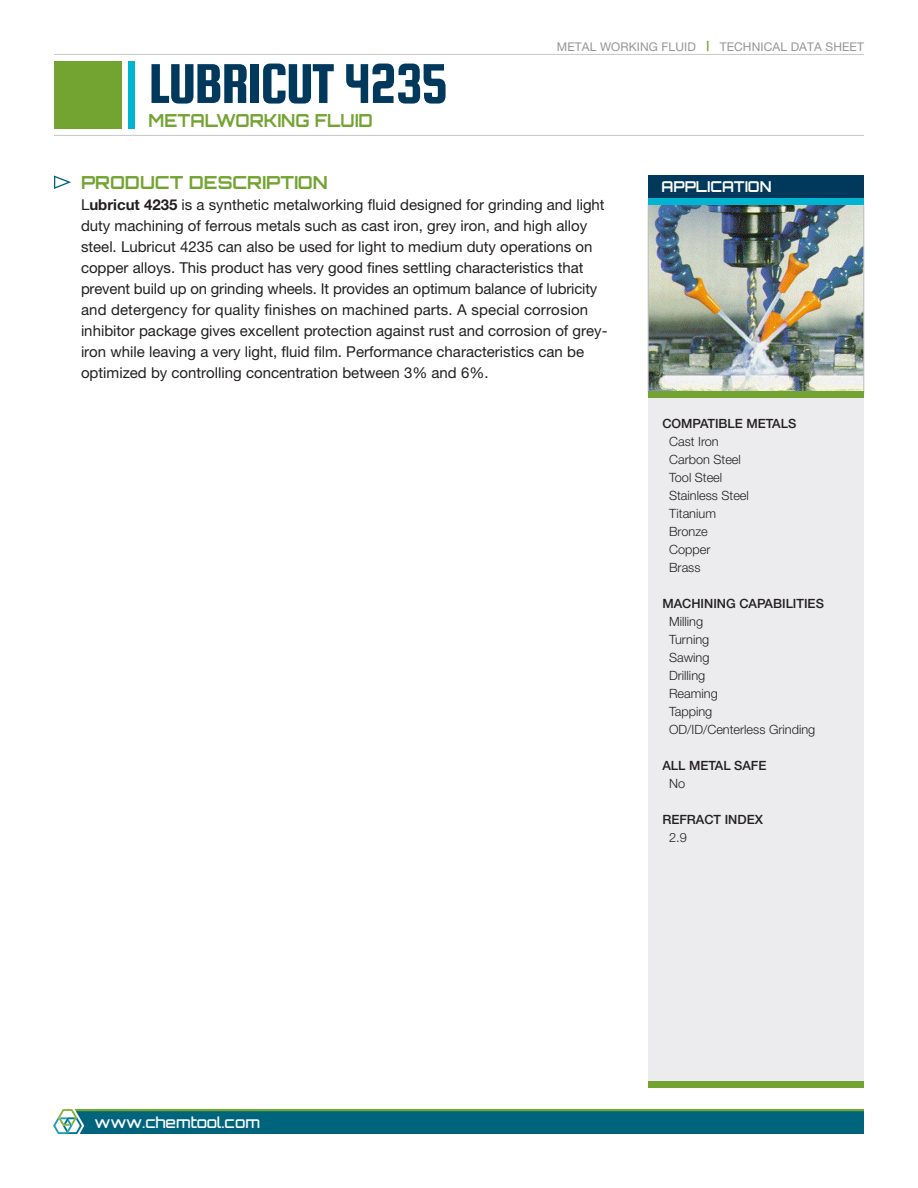
<style>
.page{position:relative;width:918px;height:1188px;background:#fff}
.page>*{position:absolute;margin:0;border:0;box-sizing:border-box;transform-origin:0 0}
.t1{font:60px "Squada One";letter-spacing:-.03em;color:#00395c}
._03_-_subhead{font:700 18px "Orbitron";color:#73a432}
._03_-_subhead-2{font:700 18px "Orbitron";color:#73a432;scale:.95 1}
._04_-_Body_Copy_10_1{font:15px/21px "Helvetica Neue LT Pro";color:#231f20}
.t2{font:500 15px "Orbitron";color:#fff}
._03_-_subhead-3{font:700 15px "Orbitron";color:#fff;scale:.95 1}
.Bucket_Body{font:300 12.75px "Helvetica Neue LT Pro";color:#231f20}
.Bucket_Head{font:500 12.75px "Helvetica Neue LT Pro";color:#231f20}
.t3{font:12px "Helvetica Neue LT Pro";letter-spacing:.01em;color:#939598}
.s1{font-weight:700;font-size:10.2px;color:#73a432}
.s2{font-weight:700}
</style>
<div class="page">
<div style="left:648px;top:365px;width:216px;height:719px;background:#ececee"></div>
<div style="left:648px;top:1081px;width:216px;height:7px;background:#73a432"></div>
<div style="left:128px;top:61px;width:6px;height:67px;background:#00b5d1"></div>
<div style="left:54px;top:61px;width:68px;height:67px;background:#73a432"></div>
<hr style="left:54px;top:54px;width:810px;height:1px;background:#c7c8ca">
<hr style="left:54px;top:135px;width:810px;height:1px;background:#c7c8ca">
<div style="left:648px;top:176px;width:216px;height:22px;background:#00395c"></div>
<img style="left:650px;top:206px;width:212px;height:185px">
<div style="left:648px;top:204px;width:216px;height:189px;border:1px solid #bcbdc0"></div>
<div style="left:648px;top:198px;width:216px;height:7px;background:#00b5d1"></div>
<div style="left:648px;top:392px;width:216px;height:6px;background:#73a432"></div>
<svg style="left:54px;top:176px;width:17px;height:13px"></svg>
<div style="left:54px;top:1111px;width:810px;height:23px;background:#00657c"></div>
<hr style="left:54px;top:1109px;width:810px;height:2px;background:#73a432">
<svg style="left:53px;top:1108px;width:31px;height:26px"></svg>
<p class="t1" style="left:148px;top:51px;width:302px">LUBRICUT 4235</p>
<p class="_03_-_subhead-2" style="left:148px;top:110px;width:238px">METALWORKING FLUID</p>
<p class="t3" style="left:557px;top:39px;width:309px">METAL WORKING FLUID <span class="s1">|</span> TECHNICAL DATA SHEET</p>
<p class="_03_-_subhead" style="left:81px;top:172px;width:248px">PRODUCT DESCRIPTION</p>
<p class="_04_-_Body_Copy_10_1" style="left:81px;top:194px;width:528px">L<span class="s2">ubricut 4235</span> is a synthetic metalworking fluid designed for grinding and light duty machining of ferrous metals such as cast iron, grey iron, and high alloy steel. Lubricut 4235 can also be used for light to medium duty operations on copper alloys. This product has very good fines settling characteristics that prevent build up on grinding wheels. It provides an optimum balance of lubricity and detergency for quality finishes on machined parts. A special corrosion inhibitor package gives excellent protection against rust and corrosion of grey&shy;iron while leaving a very light, fluid film. Performance characteristics can be optimized by controlling concentration between 3% and 6%.</p>
<p class="_03_-_subhead-3" style="left:662px;top:178px;width:117px">APPLICATION</p>
<p class="Bucket_Head" style="left:662px;top:415px;width:135px">COMPATIBLE METALS</p>
<p class="Bucket_Body" style="left:669px;top:433px;width:51px">Cast Iron</p>
<p class="Bucket_Body" style="left:669px;top:451px;width:73px">Carbon Steel</p>
<p class="Bucket_Body" style="left:669px;top:469px;width:55px">Tool Steel</p>
<p class="Bucket_Body" style="left:669px;top:487px;width:81px">Stainless Steel</p>
<p class="Bucket_Body" style="left:669px;top:505px;width:48px">Titanium</p>
<p class="Bucket_Body" style="left:669px;top:523px;width:40px">Bronze</p>
<p class="Bucket_Body" style="left:669px;top:541px;width:43px">Copper</p>
<p class="Bucket_Body" style="left:669px;top:559px;width:33px">Brass</p>
<p class="Bucket_Head" style="left:662px;top:595px;width:163px">MACHINING CAPABILITIES</p>
<p class="Bucket_Body" style="left:669px;top:613px;width:35px">Milling</p>
<p class="Bucket_Body" style="left:669px;top:631px;width:42px">Turning</p>
<p class="Bucket_Body" style="left:669px;top:649px;width:42px">Sawing</p>
<p class="Bucket_Body" style="left:669px;top:667px;width:38px">Drilling</p>
<p class="Bucket_Body" style="left:669px;top:685px;width:50px">Reaming</p>
<p class="Bucket_Body" style="left:669px;top:703px;width:45px">Tapping</p>
<p class="Bucket_Body" style="left:669px;top:721px;width:148px">OD/ID/Centerless Grinding</p>
<p class="Bucket_Head" style="left:662px;top:757px;width:106px">ALL METAL SAFE</p>
<p class="Bucket_Body" style="left:669px;top:775px;width:18px">No</p>
<p class="Bucket_Head" style="left:662px;top:811px;width:102px">REFRACT INDEX</p>
<p class="Bucket_Body" style="left:669px;top:829px;width:19px">2.9</p>
<p class="t2" style="left:94px;top:1113px;width:167px">www.chemtool.com</p>
</div>
